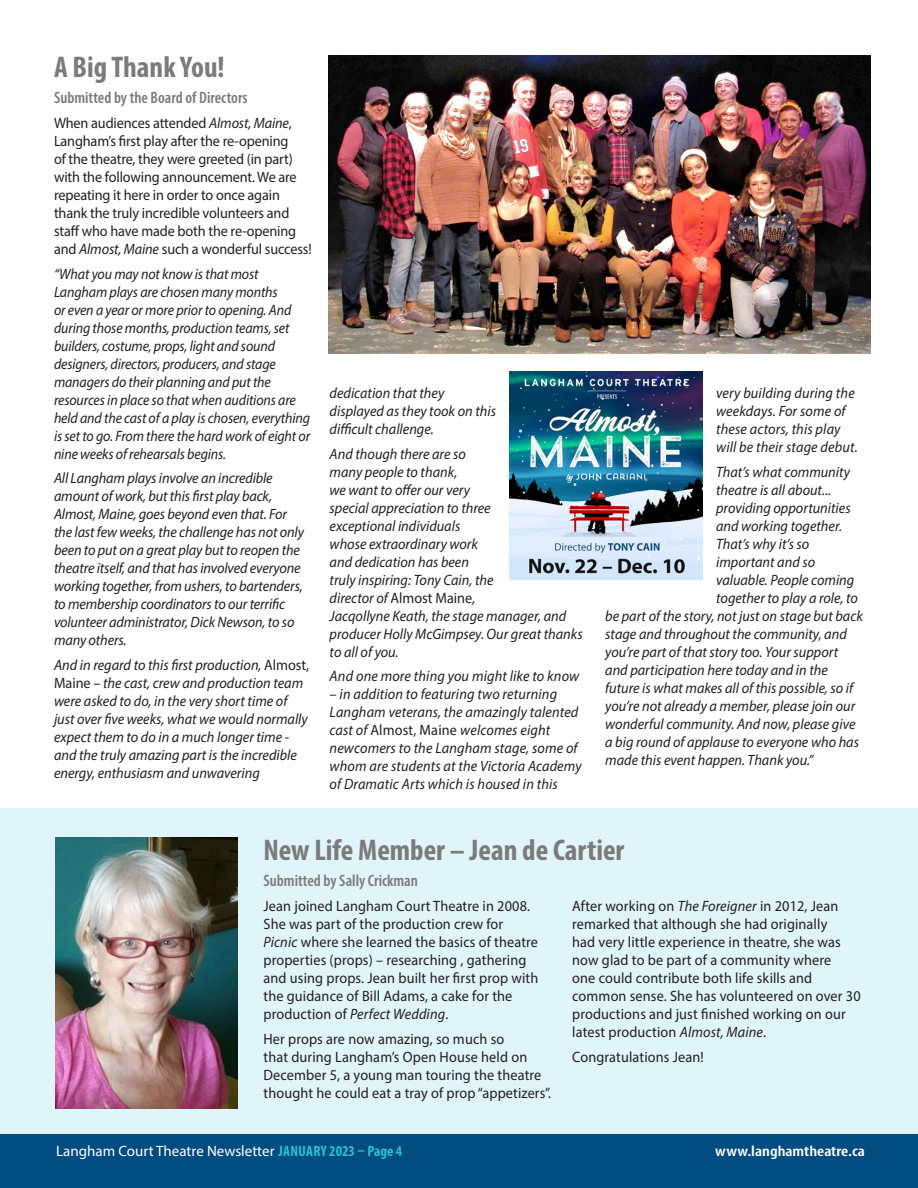
<style>
.page{position:relative;width:918px;height:1188px;background:#fff}
.page>*{position:absolute;margin:0;border:0;box-sizing:border-box;transform-origin:0 0}
.Heading{font:700 condensed 30px "Myriad Pro";color:#7d7a7a}
.Submitted_By{font:600 condensed 16.5px "Myriad Pro";color:#7d7a7a}
.Body_-_Regular{font:italic 15px/18px "Myriad Pro";color:#231f20;scale:.95 1}
.Body_-_Regular-2{font:15px/18px "Myriad Pro";letter-spacing:.01em;color:#231f20;scale:.95 1}
.Body_-_Regular-3{font:italic 15px/18px "Myriad Pro";color:#231f20;scale:.93 1}
.Body_-_Regular-4{font:15px/18px "Myriad Pro";letter-spacing:-.01em;color:#231f20;scale:.95 1}
.t1{font:15px "Myriad Pro";color:#fff}
.t2{font:600 condensed 15px "Myriad Pro";color:#fff;scale:1.2 1}
.s1{font-style:italic}
.s2{font-style:normal}
.s3{font-weight:700;font-stretch:condensed;color:#29bfd7}
</style>
<div class="page">
<div style="left:0;top:1134px;width:918px;height:54px;background:#034c81"></div>
<div style="left:0;top:809px;width:918px;height:325px;background:#dff5f9"></div>
<img style="left:55px;top:837px;width:183px;height:272px">
<img style="left:510px;top:372px;width:193px;height:207px">
<img style="left:328px;top:56px;width:542px;height:298px">
<p class="Heading" style="left:54px;top:48px;width:172px">A Big Thank You!</p>
<p class="Submitted_By" style="left:54px;top:87px;width:195px">Submitted by the Board of Directors</p>
<p class="Body_-_Regular-4" style="left:54px;top:114px;width:273px">When audiences attended <span class="s1">Almost, Maine</span>, Langham’s first play after the re-opening<br>of the theatre, they were greeted (in part) with the following announcement. We are repeating it here in order to once again thank the truly incredible volunteers and staff who have made both the re-opening and <span class="s1">Almost, Maine</span> such a wonderful success!</p>
<p class="Body_-_Regular-3" style="left:54px;top:264px;width:277px">“What you may not know is that most Langham plays are chosen many months<br>or even a year or more prior to opening. And during those months, production teams, set builders, costume, props, light and sound designers, directors, producers, and stage managers do their planning and put the resources in place so that when auditions are held and the cast of a play is chosen, everything is set to go. From there the hard work of eight or nine weeks of rehearsals begins.</p>
<p class="Body_-_Regular" style="left:54px;top:469px;width:265px">All Langham plays involve an incredible amount of work, but this first play back, Almost, Maine, goes beyond even that. For the last few weeks, the challenge has not only been to put on a great play but to reopen the theatre itself, and that has involved everyone working together, from ushers, to bartenders, to membership coordinators to our terrific volunteer administrator, Dick Newson, to so many others.</p>
<p class="Body_-_Regular" style="left:54px;top:656px;width:270px">And in regard to this first production, <span class="s2">Almost, Maine</span> – the cast, crew and production team were asked to do, in the very short time of just over five weeks, what we would normally expect them to do in a much longer time - and the truly amazing part is the incredible energy, enthusiasm and unwavering</p>
<p class="Body_-_Regular" style="left:330px;top:384px;width:177px">dedication that they displayed as they took on this difficult challenge.</p>
<p class="Body_-_Regular" style="left:330px;top:444px;width:268px">And though there are so<br>many people to thank,<br>we want to offer our very<br>special appreciation to three<br>exceptional individuals<br>whose extraordinary work<br>and dedication has been<br>truly inspiring: Tony Cain, the<br>director of <span class="s2">Almost Maine</span>,<br>Jacqollyne Keath, the stage manager, and producer Holly McGimpsey. Our great thanks to all of you.</p>
<p class="Body_-_Regular" style="left:330px;top:667px;width:264px">And one more thing you might like to know</p>
<p class="Body_-_Regular" style="left:330px;top:685px;width:267px">– in addition to featuring two returning Langham veterans, the amazingly talented cast of <span class="s2">Almost, Maine</span> welcomes eight newcomers to the Langham stage, some of whom are students at the Victoria Academy of Dramatic Arts which is housed in this</p>
<p class="Body_-_Regular" style="left:716px;top:384px;width:151px">very building during the weekdays. For some of these actors, this play will be their stage debut.</p>
<p class="Body_-_Regular" style="left:716px;top:462px;width:143px">That’s what community</p>
<p class="Body_-_Regular" style="left:716px;top:480px;width:123px">theatre is all about...</p>
<p class="Body_-_Regular" style="left:716px;top:498px;width:143px">providing opportunities</p>
<p class="Body_-_Regular" style="left:716px;top:516px;width:134px">and working together.</p>
<p class="Body_-_Regular" style="left:716px;top:534px;width:100px">That’s why it’s so</p>
<p class="Body_-_Regular" style="left:716px;top:552px;width:106px">important and so</p>
<p class="Body_-_Regular" style="left:716px;top:570px;width:147px">valuable. People coming</p>
<p class="Body_-_Regular" style="left:716px;top:588px;width:151px">together to play a role, to</p>
<p class="Body_-_Regular" style="left:605px;top:606px;width:273px">be part of the story, not just on stage but back</p>
<p class="Body_-_Regular" style="left:605px;top:624px;width:256px">stage and throughout the community, and</p>
<p class="Body_-_Regular" style="left:605px;top:642px;width:247px">you’re part of that story too. Your support</p>
<p class="Body_-_Regular" style="left:605px;top:660px;width:236px">and participation here today and in the</p>
<p class="Body_-_Regular" style="left:605px;top:678px;width:262px">future is what makes all of this possible, so if</p>
<p class="Body_-_Regular" style="left:605px;top:696px;width:265px">you’re not already a member, please join our</p>
<p class="Body_-_Regular" style="left:605px;top:714px;width:265px">wonderful community. And now, please give</p>
<p class="Body_-_Regular" style="left:605px;top:732px;width:269px">a big round of applause to everyone who has</p>
<p class="Body_-_Regular" style="left:605px;top:750px;width:221px">made this event happen. Thank you.”</p>
<p class="Heading" style="left:264px;top:831px;width:362px">New Life Member – Jean de Cartier</p>
<p class="Submitted_By" style="left:264px;top:870px;width:156px">Submitted by Sally Crickman</p>
<p class="Body_-_Regular-2" style="left:264px;top:897px;width:291px">Jean joined Langham Court Theatre in 2008.<br>She was part of the production crew for <span class="s1">Picnic</span> where she learned the basics of theatre properties (props) – researching , gathering and using props. Jean built her first prop with the guidance of Bill Adams, a cake for the production of <span class="s1">Perfect Wedding</span>.</p>
<p class="Body_-_Regular-2" style="left:264px;top:1029px;width:304px">Her props are now amazing, so much so<br>that during Langham’s Open House held on December 5, a young man touring the theatre thought he could eat a tray of prop “appetizers”.</p>
<p class="Body_-_Regular-2" style="left:572px;top:897px;width:305px">After working on <span class="s1">The Foreigner</span> in 2012, Jean remarked that although she had originally<br>had very little experience in theatre, she was now glad to be part of a community where<br>one could contribute both life skills and common sense. She has volunteered on over 30 productions and just finished working on our latest production <span class="s1">Almost, Maine</span>.</p>
<p class="Body_-_Regular-2" style="left:572px;top:1047px;width:140px">Congratulations Jean!</p>
<p class="t1" style="left:56px;top:1142px;width:348px">Langham Court Theatre Newsletter <span class="s3">JANUARY 2023 – Page 4</span></p>
<p class="t2" style="left:715px;top:1142px;width:126px">www.langhamtheatre.ca</p>
</div>
